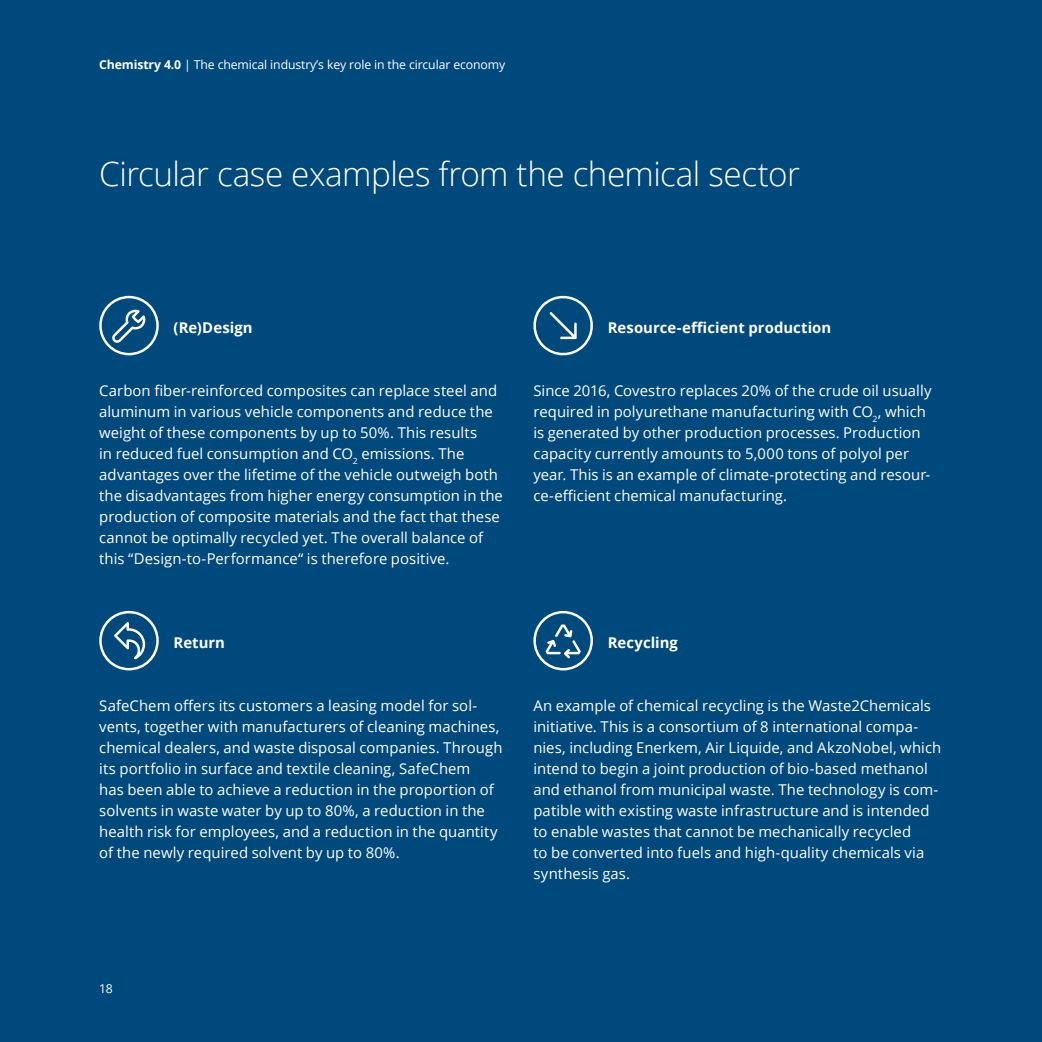
<style>
.page{position:relative;width:1042px;height:1042px;background:#00497c}
.page>*{position:absolute;margin:0;border:0;box-sizing:border-box;transform-origin:0 0}
.t1{font:300 33.25px "Open Sans";letter-spacing:-.015em;color:#fff}
.t2{font:14.88px/21px "Open Sans";letter-spacing:.005em;color:#fff}
.t3{font:700 14.88px "Open Sans";color:#fff}
.t4{font:12.25px "Open Sans";letter-spacing:-.01em;color:#fff}
.s1{font-weight:700}
</style>
<div class="page">
<svg style="left:99px;top:296px;width:60px;height:59px"></svg>
<svg style="left:533px;top:295px;width:60px;height:61px"></svg>
<svg style="left:99px;top:611px;width:60px;height:59px"></svg>
<svg style="left:533px;top:611px;width:60px;height:59px"></svg>
<p class="t4" style="left:99px;top:56px;width:407px"><span class="s1">Chemistry 4.0</span> | The chemical industry’s key role in the circular economy</p>
<h1 class="t1" style="left:99px;top:151px;width:702px">Circular case examples from the chemical sector</h1>
<p class="t3" style="left:174px;top:317px;width:81px">(Re)Design</p>
<p class="t2" style="left:99px;top:379px;width:405px">Carbon fiber-reinforced composites can replace steel and aluminum in various vehicle components and reduce the weight of these components by up to 50%. This results<br>in reduced fuel consumption and CO<sub>2</sub> emissions. The advantages over the lifetime of the vehicle outweigh both the disadvantages from higher energy consumption in the production of composite materials and the fact that these cannot be optimally recycled yet. The overall balance of this “Design-to-Performance“ is therefore positive.</p>
<p class="t3" style="left:174px;top:632px;width:53px">Return</p>
<p class="t2" style="left:99px;top:694px;width:405px">SafeChem offers its customers a leasing model for sol&shy;vents, together with manufacturers of cleaning machines, chemical dealers, and waste disposal companies. Through its portfolio in surface and textile cleaning, SafeChem<br>has been able to achieve a reduction in the proportion of solvents in waste water by up to 80%, a reduction in the health risk for employees, and a reduction in the quantity of the newly required solvent by up to 80%.</p>
<p class="t3" style="left:608px;top:317px;width:225px">Resource-efficient production</p>
<p class="t2" style="left:533px;top:379px;width:400px">Since 2016, Covestro replaces 20% of the crude oil usually required in polyurethane manufacturing with CO<sub>2</sub>, which is generated by other production processes. Production capacity currently amounts to 5,000 tons of polyol per year. This is an example of climate-protecting and resour&shy;ce-efficient chemical manufacturing.</p>
<p class="t3" style="left:608px;top:632px;width:72px">Recycling</p>
<p class="t2" style="left:533px;top:694px;width:409px">An example of chemical recycling is the Waste2Chemicals initiative. This is a consortium of 8 international compa&shy;nies, including Enerkem, Air Liquide, and AkzoNobel, which intend to begin a joint production of bio-based methanol and ethanol from municipal waste. The technology is com&shy;patible with existing waste infrastructure and is intended to enable wastes that cannot be mechanically recycled<br>to be converted into fuels and high-quality chemicals via synthesis gas.</p>
<p class="t4" style="left:99px;top:980px;width:15px">18</p>
</div>
